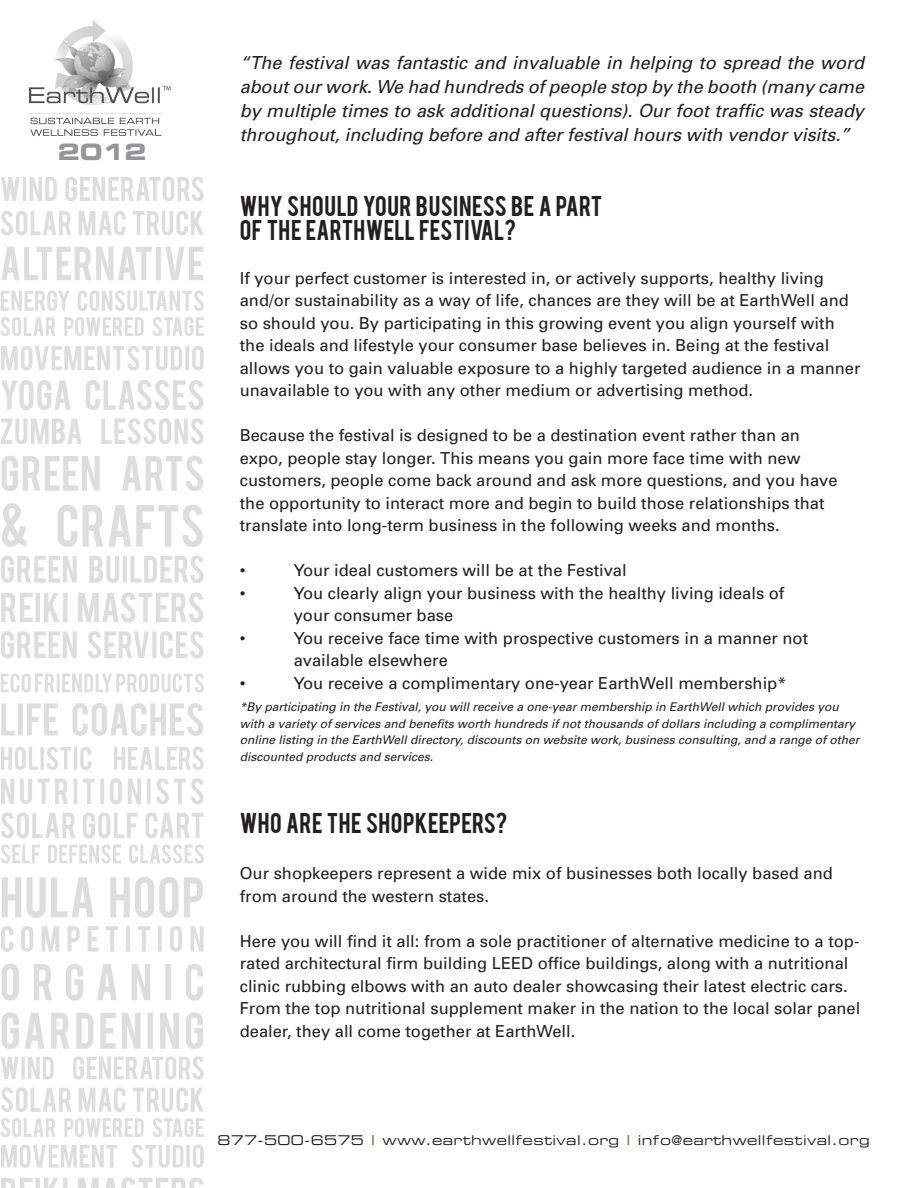
<style>
.page{position:relative;width:918px;height:1188px;background:#fff}
.page>*{position:absolute;margin:0;border:0;box-sizing:border-box;transform-origin:0 0}
.t1{font:22.5px "Bebas";letter-spacing:.02em;color:#231f20}
.t2{font:22.5px "Eurostile Bold Extended Two";color:#939598}
.t3{font:italic 18px/24px "Univers";letter-spacing:-.005em;color:#231f20;text-align:justify}
.t4{font:16.5px/22.5px "Univers";color:#231f20}
.t5{font:13.5px "Eurostile Extended Two";letter-spacing:.03em;color:#231f20}
.t6{font:italic 12px/16.5px "Univers";color:#231f20}
.s1{color:#5a7c37}
</style>
<div class="page">
<svg style="left:1px;top:1177px;width:202px;height:11px"></svg>
<svg style="left:1px;top:1145px;width:203px;height:23px"></svg>
<svg style="left:1px;top:1118px;width:203px;height:19px"></svg>
<svg style="left:1px;top:1087px;width:203px;height:25px"></svg>
<svg style="left:1px;top:1056px;width:203px;height:24px"></svg>
<svg style="left:2px;top:1012px;width:201px;height:37px"></svg>
<svg style="left:2px;top:964px;width:201px;height:37px"></svg>
<svg style="left:1px;top:926px;width:203px;height:26px"></svg>
<svg style="left:2px;top:877px;width:201px;height:41px"></svg>
<svg style="left:1px;top:844px;width:203px;height:20px"></svg>
<svg style="left:1px;top:812px;width:203px;height:26px"></svg>
<svg style="left:1px;top:778px;width:203px;height:26px"></svg>
<svg style="left:1px;top:747px;width:203px;height:23px"></svg>
<svg style="left:1px;top:703px;width:202px;height:33px"></svg>
<svg style="left:1px;top:673px;width:203px;height:20px"></svg>
<svg style="left:1px;top:631px;width:203px;height:27px"></svg>
<svg style="left:1px;top:592px;width:202px;height:31px"></svg>
<svg style="left:1px;top:556px;width:203px;height:27px"></svg>
<svg style="left:2px;top:503px;width:201px;height:44px"></svg>
<svg style="left:2px;top:456px;width:201px;height:35px"></svg>
<svg style="left:1px;top:418px;width:203px;height:26px"></svg>
<svg style="left:1px;top:380px;width:202px;height:30px"></svg>
<svg style="left:1px;top:346px;width:203px;height:24px"></svg>
<svg style="left:1px;top:317px;width:203px;height:19px"></svg>
<svg style="left:1px;top:290px;width:203px;height:21px"></svg>
<svg style="left:1px;top:247px;width:202px;height:33px"></svg>
<svg style="left:1px;top:211px;width:203px;height:24px"></svg>
<svg style="left:1px;top:177px;width:203px;height:24px"></svg>
<img style="left:27px;top:20px;width:144px;height:116px">
<p class="t2" style="left:58px;top:136px;width:90px">2012</p>
<p class="t3" style="left:240px;top:50px;width:626px">“The festival was fantastic and invaluable in helping to spread the word about our work. We had hundreds of people stop by the booth (many came by multiple times to ask additional questions). Our foot traffic was steady throughout, including before and after festival hours with vendor visits.”</p>
<p class="t1" style="left:240px;top:189px;width:364px">WHY SHOULD YOUR BUSINESS BE A PART</p>
<p class="t1" style="left:240px;top:213px;width:278px">OF THE EARTHWELL FESTIVAL?</p>
<p class="t4" style="left:240px;top:266px;width:622px">If your perfect customer is interested in, or actively supports, healthy living and/or sustainability as a way of life, chances are they will be at EarthWell and so should you. By participating in this growing event you align yourself with the ideals and lifestyle your consumer base believes in. Being at the festival allows you to gain valuable exposure to a highly targeted audience in a manner unavailable to you with any other medium or advertising method.</p>
<p class="t4" style="left:240px;top:424px;width:599px">Because the festival is designed to be a destination event rather than an expo, people stay longer. This means you gain more face time with new customers, people come back around and ask more questions, and you have the opportunity to interact more and begin to build those relationships that translate into long-term business in the following weeks and months.</p>
<p class="t4" style="left:240px;top:559px;width:7px">•</p>
<p class="t4" style="left:294px;top:559px;width:334px">Your ideal customers will be at the Festival</p>
<p class="t4" style="left:240px;top:581px;width:7px">•</p>
<p class="t4" style="left:294px;top:581px;width:492px">You clearly align your business with the healthy living ideals of your consumer base</p>
<p class="t4" style="left:240px;top:626px;width:7px">•</p>
<p class="t4" style="left:294px;top:626px;width:516px">You receive face time with prospective customers in a manner not available elsewhere</p>
<p class="t4" style="left:240px;top:671px;width:7px">•</p>
<p class="t4" style="left:294px;top:671px;width:494px">You receive a complimentary one-year EarthWell membership*</p>
<p class="t6" style="left:240px;top:698px;width:621px">*By participating in the Festival, you will receive a one-year membership in EarthWell which provides you with a variety of services and benefits worth hundreds if not thousands of dollars including a complimentary online listing in the EarthWell directory, discounts on website work, business consulting, and a range of other discounted products and services.</p>
<p class="t1" style="left:240px;top:806px;width:269px">WHO ARE THE SHOPKEEPERS?</p>
<p class="t4" style="left:240px;top:862px;width:595px">Our shopkeepers represent a wide mix of businesses both locally based and from around the western states.</p>
<p class="t4" style="left:240px;top:929px;width:622px">Here you will find it all: from a sole practitioner of alternative medicine to a top&shy;rated architectural firm building LEED office buildings, along with a nutritional clinic rubbing elbows with an auto dealer showcasing their latest electric cars.<br>From the top nutritional supplement maker in the nation to the local solar panel dealer, they all come together at EarthWell.</p>
<p class="t5" style="left:217px;top:1131px;width:654px">877-500-6575 <span class="s1">I</span> www.earthwellfestival.org <span class="s1">I</span> info@earthwellfestival.org</p>
</div>
